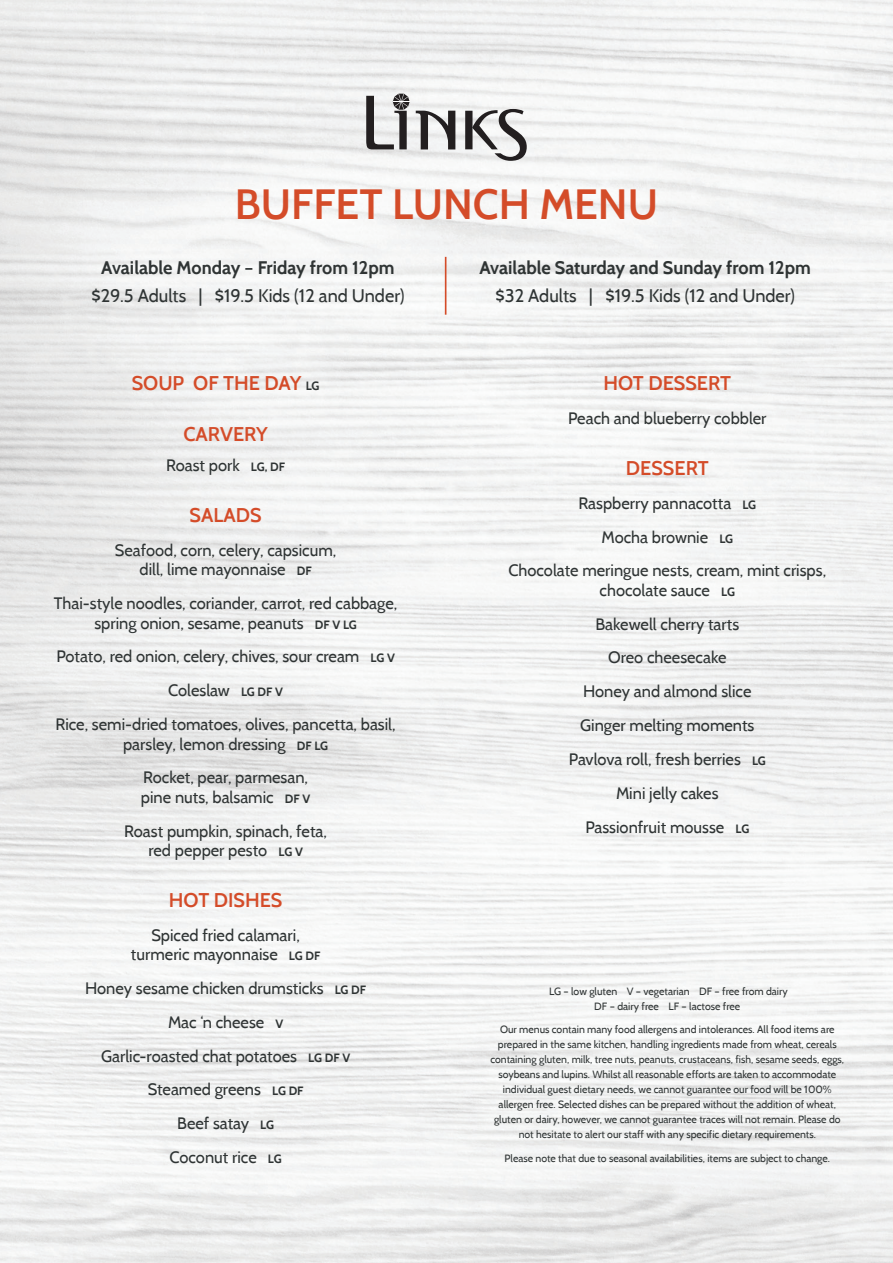
<style>
.page{position:relative;width:893px;height:1263px;background:#fff}
.page>*{position:absolute;margin:0;border:0;box-sizing:border-box;transform-origin:0 0}
.t1{font:600 42.15px "Cabin";color:#d44c29}
.t2{font:600 19.8px "Cabin";color:#d44c29}
.t3{font:700 18.15px "Cabin";color:#2f3434}
.t4{font:18.15px "Cabin";color:#2f3434}
.t5{font:16.5px/33.9px "Cabin";color:#2f3434;text-align:center}
.t6{font:10.5px/15px "Cabin";color:#2f3434;text-align:center}
.s1{font-weight:700;font-size:12px;color:#2f3434}
.s2{font-weight:700;font-size:12px}
</style>
<div class="page">
<hr style="left:445px;top:257px;width:1px;height:58px;background:#d44c29">
<svg style="left:416px;top:111px;width:39px;height:38px"></svg>
<div style="left:465px;top:111px;width:7px;height:38px;background:#231f20"></div>
<svg style="left:472px;top:109px;width:55px;height:52px"></svg>
<svg style="left:366px;top:94px;width:44px;height:55px"></svg>
<h1 class="t1" style="left:235px;top:180px;width:425px">BUFFET LUNCH MENU</h1>
<p class="t3" style="left:101px;top:261px;width:295px">Available Monday – Friday from 12pm</p>
<p class="t4" style="left:91px;top:289px;width:315px">$29.5 Adults | $19.5 Kids (12 and Under)</p>
<p class="t2" style="left:132px;top:372px;width:189px">SOUP OF THE DAY <span class="s1">LG</span></p>
<p class="t2" style="left:183px;top:422px;width:86px">CARVERY</p>
<p class="t5" style="left:166px;top:450px;width:121px">Roast pork <span class="s2">LG, DF</span></p>
<p class="t2" style="left:190px;top:504px;width:74px">SALADS</p>
<p class="t5" style="left:115px;top:542px;width:223px;line-height:19.4px">Seafood, corn, celery, capsicum, dill, lime mayonnaise <span class="s2">DF</span></p>
<p class="t5" style="left:54px;top:595px;width:345px;line-height:19.4px">Thai-style noodles, coriander, carrot, red cabbage, spring onion, sesame, peanuts <span class="s2">DF V LG</span></p>
<p class="t5" style="left:56px;top:641px;width:342px">Potato, red onion, celery, chives, sour cream <span class="s2">LG V<br></span>Coleslaw <span class="s2">LG DF V<br></span>Rice, semi-dried tomatoes, olives, pancetta, basil,</p>
<p class="t5" style="left:123px;top:728px;width:207px">parsley, lemon dressing <span class="s2">DF LG<br></span>Rocket, pear, parmesan,</p>
<p class="t5" style="left:124px;top:782px;width:204px">pine nuts, balsamic <span class="s2">DF V<br></span>Roast pumpkin, spinach, feta,</p>
<p class="t5" style="left:148px;top:835px;width:156px">red pepper pesto <span class="s2">LG V</span></p>
<p class="t2" style="left:169px;top:888px;width:115px">HOT DISHES</p>
<p class="t5" style="left:131px;top:927px;width:191px;line-height:19.4px">Spiced fried calamari, turmeric mayonnaise <span class="s2">LG DF</span></p>
<p class="t5" style="left:85px;top:973px;width:283px">Honey sesame chicken drumsticks <span class="s2">LG DF<br></span>Mac ‘n cheese <span class="s2">V<br></span>Garlic-roasted chat potatoes <span class="s2">LG DF V<br></span>Steamed greens <span class="s2">LG DF<br></span>Beef satay <span class="s2">LG<br></span>Coconut rice <span class="s2">LG</span></p>
<p class="t3" style="left:480px;top:261px;width:333px">Available Saturday and Sunday from 12pm</p>
<p class="t4" style="left:495px;top:289px;width:301px">$32 Adults | $19.5 Kids (12 and Under)</p>
<p class="t2" style="left:603px;top:372px;width:129px">HOT DESSERT</p>
<p class="t5" style="left:568px;top:403px;width:200px">Peach and blueberry cobbler</p>
<p class="t2" style="left:626px;top:456px;width:84px">DESSERT</p>
<p class="t5" style="left:508px;top:488px;width:319px">Raspberry pannacotta <span class="s2">LG<br></span>Mocha brownie <span class="s2">LG<br></span>Chocolate meringue nests, cream, mint crisps,</p>
<p class="t5" style="left:569px;top:575px;width:198px">chocolate sauce <span class="s2">LG<br></span>Bakewell cherry tarts<br>Oreo cheesecake<br>Honey and almond slice<br>Ginger melting moments<br>Pavlova roll, fresh berries <span class="s2">LG<br></span>Mini jelly cakes<br>Passionfruit mousse <span class="s2">LG</span></p>
<p class="t6" style="left:549px;top:984px;width:240px">LG – low gluten V – vegetarian DF – free from dairy<br>DF – dairy free LF – lactose free</p>
<p class="t6" style="left:490px;top:1023px;width:355px">Our menus contain many food allergens and intolerances. All food items are prepared in the same kitchen, handling ingredients made from wheat, cereals containing gluten, milk, tree nuts, peanuts, crustaceans, fish, sesame seeds, eggs, soybeans and lupins. Whilst all reasonable efforts are taken to accommodate individual guest dietary needs, we cannot guarantee our food will be 100% allergen free. Selected dishes can be prepared without the addition of wheat, gluten or dairy, however, we cannot guarantee traces will not remain. Please do not hesitate to alert our staff with any specific dietary requirements.</p>
<p class="t6" style="left:505px;top:1151px;width:327px">Please note that due to seasonal availabilities, items are subject to change.</p>
</div>
